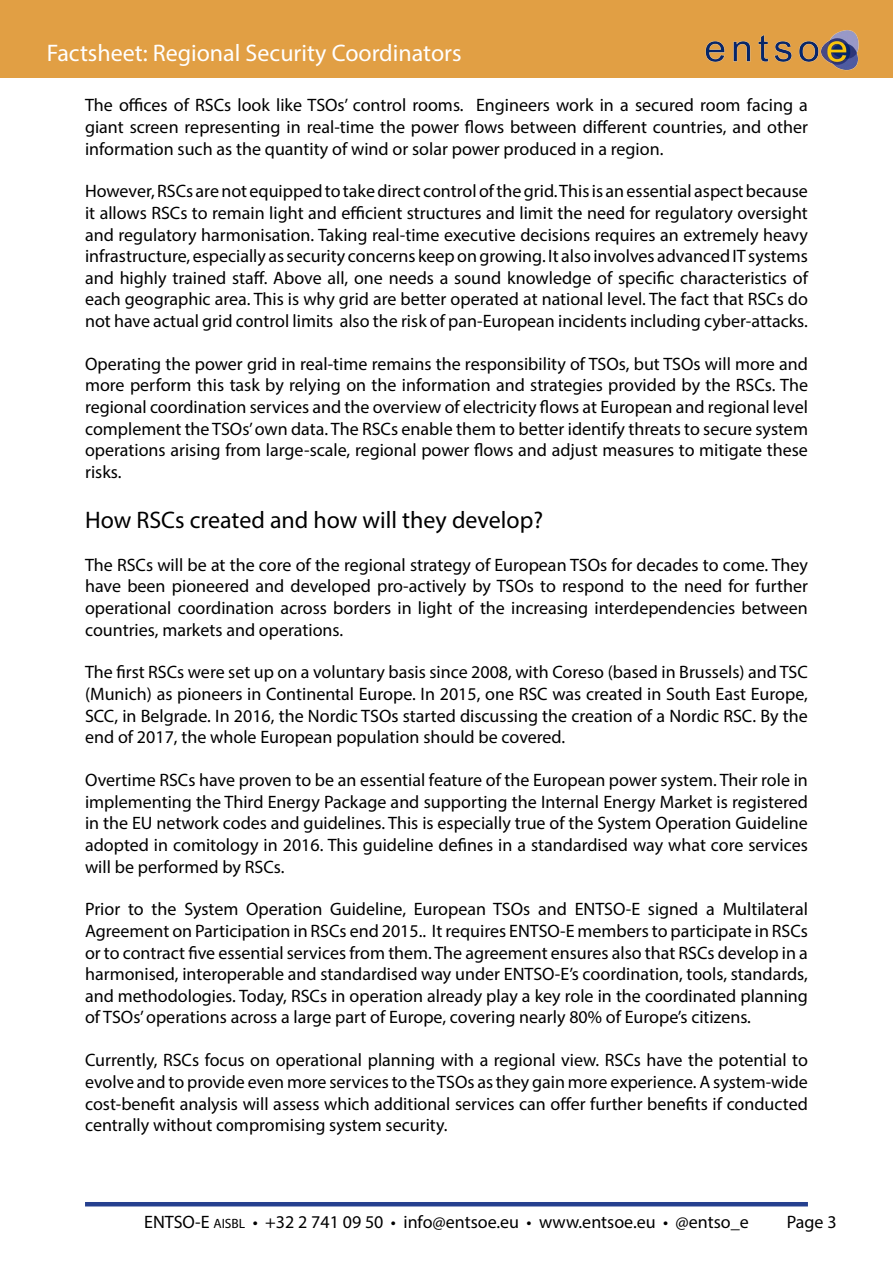
<style>
.page{position:relative;width:893px;height:1263px;background:#fff}
.page>*{position:absolute;margin:0;border:0;box-sizing:border-box;transform-origin:0 0}
.t1{font:24px "Myriad Pro";color:#fff}
.t2{font:24px "Myriad Pro";color:#000}
.t3{font:18px/21.6px "Myriad Pro";color:#000;text-align:justify}
.s1{font-size:13.5px}
</style>
<div class="page">
<hr style="left:85px;top:1202px;width:723px;height:4px;background:#25408f">
<div style="left:0;top:0;width:893px;height:78px;background:#e19f44"></div>
<img style="left:705px;top:30px;width:154px;height:41px">
<h1 class="t1" style="left:47px;top:38px;width:416px">Factsheet: Regional Security Coordinators</h1>
<p class="t3" style="left:85px;top:94px;width:724px">The offices of RSCs look like TSOs’ control rooms. Engineers work in a secured room facing a giant screen representing in real-time the power flows between different countries, and other information such as the quantity of wind or solar power produced in a region.</p>
<p class="t3" style="left:85px;top:180px;width:724px">However, RSCs are not equipped to take direct control of the grid. This is an essential aspect because it allows RSCs to remain light and efficient structures and limit the need for regulatory oversight and regulatory harmonisation. Taking real-time executive decisions requires an extremely heavy infrastructure, especially as security concerns keep on growing. It also involves advanced IT systems and highly trained staff. Above all, one needs a sound knowledge of specific characteristics of each geographic area. This is why grid are better operated at national level. The fact that RSCs do not have actual grid control limits also the risk of pan-European incidents including cyber-attacks.</p>
<p class="t3" style="left:85px;top:353px;width:724px">Operating the power grid in real-time remains the responsibility of TSOs, but TSOs will more and more perform this task by relying on the information and strategies provided by the RSCs. The regional coordination services and the overview of electricity flows at European and regional level complement the TSOs’ own data. The RSCs enable them to better identify threats to secure system operations arising from large-scale, regional power flows and adjust measures to mitigate these risks.</p>
<h1 class="t2" style="left:85px;top:505px;width:460px">How RSCs created and how will they develop?</h1>
<p class="t3" style="left:85px;top:554px;width:724px">The RSCs will be at the core of the regional strategy of European TSOs for decades to come. They have been pioneered and developed pro-actively by TSOs to respond to the need for further operational coordination across borders in light of the increasing interdependencies between countries, markets and operations.</p>
<p class="t3" style="left:85px;top:661px;width:724px">The first RSCs were set up on a voluntary basis since 2008, with Coreso (based in Brussels) and TSC (Munich) as pioneers in Continental Europe. In 2015, one RSC was created in South East Europe, SCC, in Belgrade. In 2016, the Nordic TSOs started discussing the creation of a Nordic RSC. By the end of 2017, the whole European population should be covered.</p>
<p class="t3" style="left:85px;top:769px;width:724px">Overtime RSCs have proven to be an essential feature of the European power system. Their role in implementing the Third Energy Package and supporting the Internal Energy Market is registered in the EU network codes and guidelines. This is especially true of the System Operation Guideline adopted in comitology in 2016. This guideline defines in a standardised way what core services will be performed by RSCs.</p>
<p class="t3" style="left:85px;top:898px;width:724px">Prior to the System Operation Guideline, European TSOs and ENTSO-E signed a Multilateral Agreement on Participation in RSCs end 2015.. It requires ENTSO-E members to participate in RSCs or to contract five essential services from them. The agreement ensures also that RSCs develop in a harmonised, interoperable and standardised way under ENTSO-E’s coordination, tools, standards, and methodologies. Today, RSCs in operation already play a key role in the coordinated planning of TSOs’ operations across a large part of Europe, covering nearly 80% of Europe’s citizens.</p>
<p class="t3" style="left:85px;top:1049px;width:724px">Currently, RSCs focus on operational planning with a regional view. RSCs have the potential to evolve and to provide even more services to the TSOs as they gain more experience. A system-wide cost-benefit analysis will assess which additional services can offer further benefits if conducted centrally without compromising system security.</p>
<p class="t3" style="left:144px;top:1210px;width:606px">ENTSO-E <span class="s1">AISBL</span> • +32 2 741 09 50 • info@entsoe.eu • www.entsoe.eu • @entso_e</p>
<p class="t3" style="left:787px;top:1210px;width:51px">Page 3</p>
</div>
